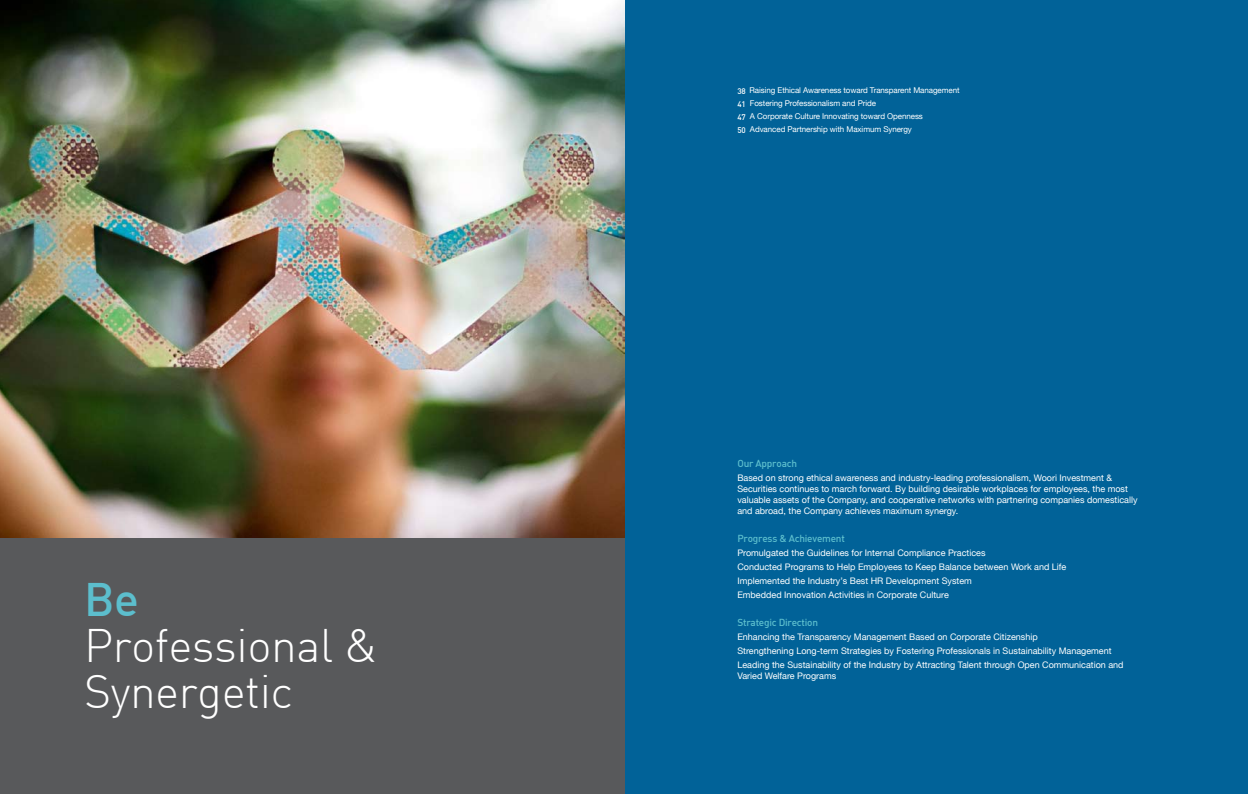
<style>
.page{position:relative;width:1248px;height:794px;background:#fff}
.page>*{position:absolute;margin:0;border:0;box-sizing:border-box;transform-origin:0 0}
.t1{font:46px/46px "Dinlig";letter-spacing:-.01em;color:#fff}
.t2{font:46px "Dinmed";color:#5cbecd}
.t3{font:10px "Dinmed";letter-spacing:-.02em;color:#5cbecd}
.t4{font:9px/14px "Helvetica Neue LT";color:#fff}
.t5{font:8px/13px "Helvetica Neue LT";letter-spacing:-.01em;color:#fff}
.s1{font-family:"Dinmed"}
</style>
<div class="page">
<div style="left:624px;top:0;width:623px;height:794px;background:#016298"></div>
<img style="left:0;top:0;width:624px;height:539px">
<div style="left:0;top:539px;width:624px;height:255px;background:#58595b"></div>
<h1 class="t2" style="left:84px;top:570px;width:56px">Be</h1>
<h1 class="t1" style="left:84px;top:622px;width:296px">Professional &amp;<br>Synergetic</h1>
<p class="t5" style="left:737px;top:84px;width:224px"><span class="s1">38</span> Raising Ethical Awareness toward Transparent Management <span class="s1">41</span> Fostering Professionalism and Pride<br><span class="s1">47</span> A Corporate Culture Innovating toward Openness<br><span class="s1">50</span> Advanced Partnership with Maximum Synergy</p>
<p class="t3" style="left:737px;top:456px;width:61px">Our Approach</p>
<p class="t4" style="left:737px;top:472px;width:401px;line-height:11px">Based on strong ethical awareness and industry-leading professionalism, Woori Investment &amp; Securities continues to march forward. By building desirable workplaces for employees, the most valuable assets of the Company, and cooperative networks with partnering companies domestically and abroad, the Company achieves maximum synergy.</p>
<p class="t3" style="left:737px;top:531px;width:109px">Progress &amp; Achievement</p>
<p class="t4" style="left:737px;top:545px;width:330px">Promulgated the Guidelines for Internal Compliance Practices<br>Conducted Programs to Help Employees to Keep Balance between Work and Life Implemented the Industry’s Best HR Development System<br>Embedded Innovation Activities in Corporate Culture</p>
<p class="t3" style="left:737px;top:615px;width:82px">Strategic Direction</p>
<p class="t4" style="left:737px;top:629px;width:387px">Enhancing the Transparency Management Based on Corporate Citizenship<br>Strengthening Long-term Strategies by Fostering Professionals in Sustainability Management<br>Leading the Sustainability of the Industry by Attracting Talent through Open Communication and</p>
<p class="t4" style="left:737px;top:668px;width:100px">Varied Welfare Programs</p>
</div>
